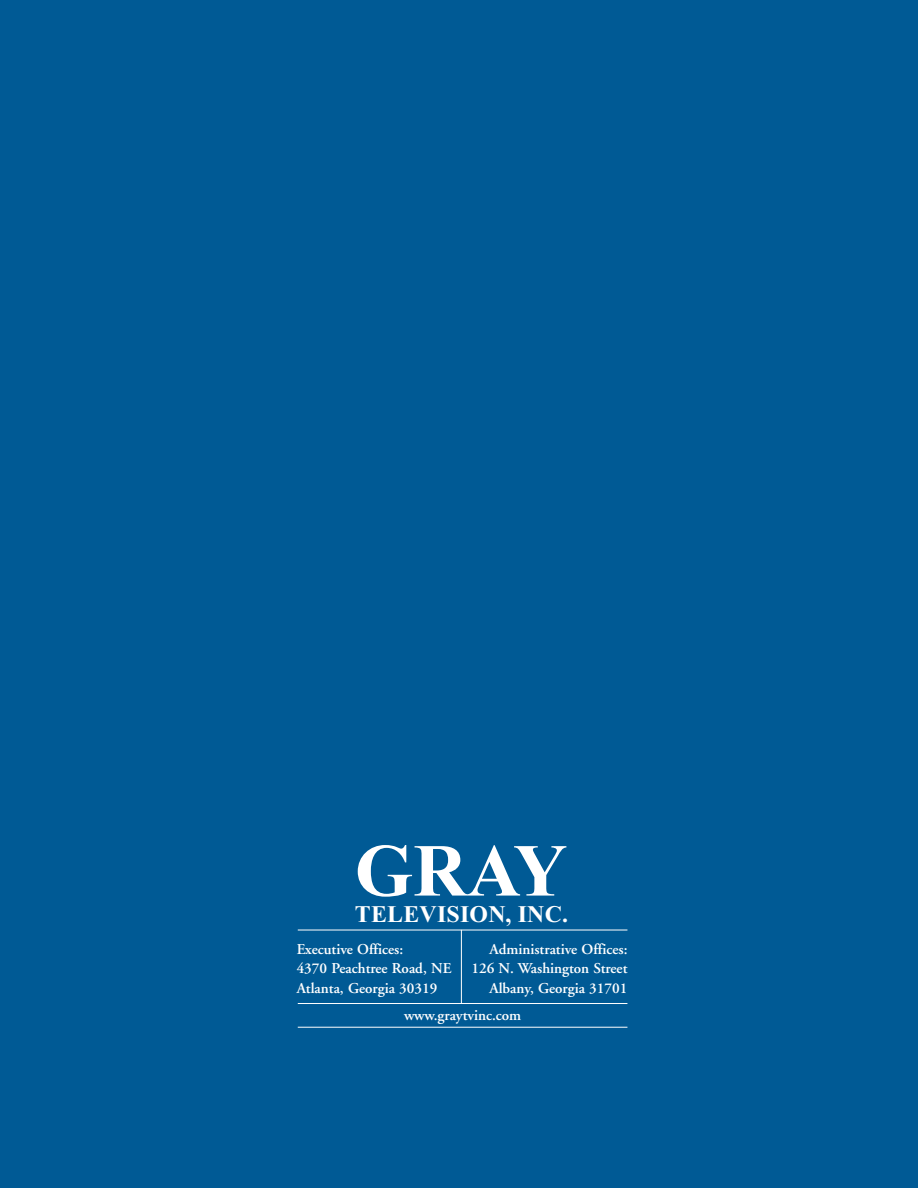
<style>
.page{position:relative;width:918px;height:1188px;background:#005a95}
.page>*{position:absolute;margin:0;border:0;box-sizing:border-box;transform-origin:0 0}
.t1{font:700 74.7px "Times New Roman";color:#fff}
.t2{font:700 23.85px "Times New Roman";letter-spacing:.01em;color:#fff}
.t3{font:600 15px/19.5px "Adobe Garamond";color:#fff}
</style>
<div class="page">
<hr style="left:298px;top:930px;width:329px;height:1px;background:#fff">
<hr style="left:298px;top:1003px;width:329px;height:1px;background:#fff">
<hr style="left:298px;top:1027px;width:329px;height:1px;background:#fff">
<hr style="left:461px;top:930px;width:1px;height:73px;background:#fff">
<h1 class="t1" style="left:355px;top:845px;width:214px">GRAY</h1>
<h2 class="t2" style="left:355px;top:906px;width:215px">TELEVISION, INC.</h2>
<p class="t3" style="left:297px;top:940px;width:156px">Executive Offices:<br>4370 Peachtree Road, NE<br>Atlanta, Georgia 30319</p>
<p class="t3" style="left:471px;top:940px;width:158px;text-align:right">Administrative Offices:<br>126 N. Washington Street<br>Albany, Georgia 31701</p>
<p class="t3" style="left:404px;top:1006px;width:119px">www.graytvinc.com</p>
</div>
